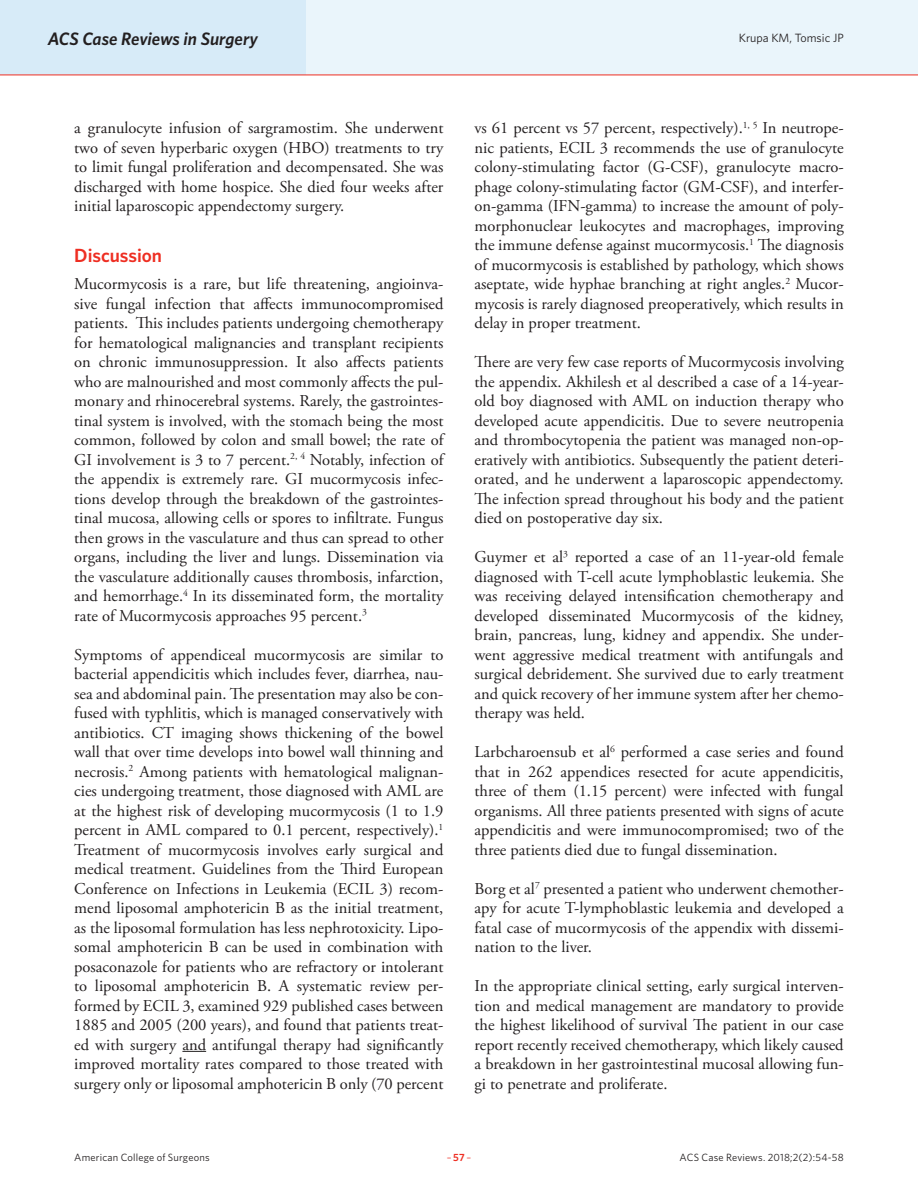
<style>
.page{position:relative;width:918px;height:1188px;background:#fff}
.page>*{position:absolute;margin:0;border:0;box-sizing:border-box;transform-origin:0 0}
.Article_Subhead{font:600 19.2px "Whitney";letter-spacing:-.005em;color:#ee2e22}
.t1{font:italic 600 18px "Whitney";letter-spacing:-.005em;color:#231f20}
.Article_Body_no_inde{font:16.5px/19.5px "Adobe Garamond Pro";color:#231f20;text-align:justify}
.t2{font:12px "Whitney";color:#231f20}
.t3{font:10.5px "Whitney";letter-spacing:.02em;color:#231f20}
.t4{font:10.5px "Whitney";color:#ee2e22}
.s1{font-weight:600}
</style>
<div class="page">
<div style="left:0;top:0;width:918px;height:75px;background:#eaf5fb"></div>
<div style="left:0;top:0;width:306px;height:75px;background:#d7ebf8"></div>
<hr style="left:0;top:75px;width:918px;height:1px;background:#ee2e22">
<svg style="left:182px;top:1051px;width:24px;height:1px"></svg>
<p class="t1" style="left:48px;top:26px;width:212px">ACS Case Reviews in Surgery</p>
<p class="t2" style="left:739px;top:30px;width:106px">Krupa KM, Tomsic JP</p>
<p class="Article_Body_no_inde" style="left:74px;top:119px;width:371px">a granulocyte infusion of sargramostim. She underwent two of seven hyperbaric oxygen (HBO) treatments to try to limit fungal proliferation and decompensated. She was discharged with home hospice. She died four weeks after initial laparoscopic appendectomy surgery.</p>
<p class="Article_Subhead" style="left:74px;top:243px;width:89px">Discussion</p>
<p class="Article_Body_no_inde" style="left:74px;top:275px;width:371px">Mucormycosis is a rare, but life threatening, angioinva&shy;sive fungal infection that affects immunocompromised patients. This includes patients undergoing chemotherapy for hematological malignancies and transplant recipients on chronic immunosuppression. It also affects patients who are malnourished and most commonly affects the pul&shy;monary and rhinocerebral systems. Rarely, the gastrointes&shy;tinal system is involved, with the stomach being the most common, followed by colon and small bowel; the rate of GI involvement is 3 to 7 percent.<sup>2,</sup> <sup>4</sup> Notably, infection of the appendix is extremely rare. GI mucormycosis infec&shy;tions develop through the breakdown of the gastrointes&shy;tinal mucosa, allowing cells or spores to infiltrate. Fungus then grows in the vasculature and thus can spread to other organs, including the liver and lungs. Dissemination via the vasculature additionally causes thrombosis, infarction, and hemorrhage.<sup>4</sup> In its disseminated form, the mortality rate of Mucormycosis approaches 95 percent.<sup>3</sup></p>
<p class="Article_Body_no_inde" style="left:74px;top:645px;width:371px">Symptoms of appendiceal mucormycosis are similar to bacterial appendicitis which includes fever, diarrhea, nau&shy;sea and abdominal pain. The presentation may also be con&shy;fused with typhlitis, which is managed conservatively with antibiotics. CT imaging shows thickening of the bowel wall that over time develops into bowel wall thinning and necrosis.<sup>2</sup> Among patients with hematological malignan&shy;cies undergoing treatment, those diagnosed with AML are at the highest risk of developing mucormycosis (1 to 1.9 percent in AML compared to 0.1 percent, respectively).<sup>1<br></sup>Treatment of mucormycosis involves early surgical and medical treatment. Guidelines from the Third European Conference on Infections in Leukemia (ECIL 3) recom&shy;mend liposomal amphotericin B as the initial treatment, as the liposomal formulation has less nephrotoxicity. Lipo&shy;somal amphotericin B can be used in combination with posaconazole for patients who are refractory or intolerant to liposomal amphotericin B. A systematic review per&shy;formed by ECIL 3, examined 929 published cases between 1885 and 2005 (200 years), and found that patients treat&shy;ed with surgery and antifungal therapy had significantly improved mortality rates compared to those treated with surgery only or liposomal amphotericin B only (70 percent</p>
<p class="Article_Body_no_inde" style="left:475px;top:119px;width:371px">vs 61 percent vs 57 percent, respectively).<sup>1,</sup> <sup>5</sup> In neutrope&shy;nic patients, ECIL 3 recommends the use of granulocyte colony-stimulating factor (G-CSF), granulocyte macro&shy;phage colony-stimulating factor (GM-CSF), and interfer&shy;on-gamma (IFN-gamma) to increase the amount of poly&shy;morphonuclear leukocytes and macrophages, improving the immune defense against mucormycosis.<sup>1</sup> The diagnosis of mucormycosis is established by pathology, which shows aseptate, wide hyphae branching at right angles.<sup>2</sup> Mucor&shy;mycosis is rarely diagnosed preoperatively, which results in delay in proper treatment.</p>
<p class="Article_Body_no_inde" style="left:475px;top:353px;width:371px">There are very few case reports of Mucormycosis involving the appendix. Akhilesh et al described a case of a 14-year&shy;old boy diagnosed with AML on induction therapy who developed acute appendicitis. Due to severe neutropenia and thrombocytopenia the patient was managed non-op&shy;eratively with antibiotics. Subsequently the patient deteri&shy;orated, and he underwent a laparoscopic appendectomy.<br>The infection spread throughout his body and the patient died on postoperative day six.</p>
<p class="Article_Body_no_inde" style="left:475px;top:548px;width:371px">Guymer et al<sup>3</sup> reported a case of an 11-year-old female diagnosed with T-cell acute lymphoblastic leukemia. She was receiving delayed intensification chemotherapy and developed disseminated Mucormycosis of the kidney, brain, pancreas, lung, kidney and appendix. She under&shy;went aggressive medical treatment with antifungals and surgical debridement. She survived due to early treatment and quick recovery of her immune system after her chemo&shy;therapy was held.</p>
<p class="Article_Body_no_inde" style="left:475px;top:743px;width:371px">Larbcharoensub et al<sup>6</sup> performed a case series and found that in 262 appendices resected for acute appendicitis, three of them (1.15 percent) were infected with fungal organisms. All three patients presented with signs of acute appendicitis and were immunocompromised; two of the three patients died due to fungal dissemination.</p>
<p class="Article_Body_no_inde" style="left:475px;top:880px;width:371px">Borg et al<sup>7</sup> presented a patient who underwent chemother&shy;apy for acute T-lymphoblastic leukemia and developed a fatal case of mucormycosis of the appendix with dissemi&shy;nation to the liver.</p>
<p class="Article_Body_no_inde" style="left:475px;top:977px;width:371px">In the appropriate clinical setting, early surgical interven&shy;tion and medical management are mandatory to provide the highest likelihood of survival The patient in our case report recently received chemotherapy, which likely caused a breakdown in her gastrointestinal mucosal allowing fun&shy;gi to penetrate and proliferate.</p>
<p class="t3" style="left:74px;top:1150px;width:137px">American College of Surgeons</p>
<p class="t4" style="left:447px;top:1150px;width:26px">–<span class="s1">57</span>–</p>
<p class="t3" style="left:680px;top:1150px;width:166px">ACS Case Reviews. 2018;2(2):54-58</p>
</div>
